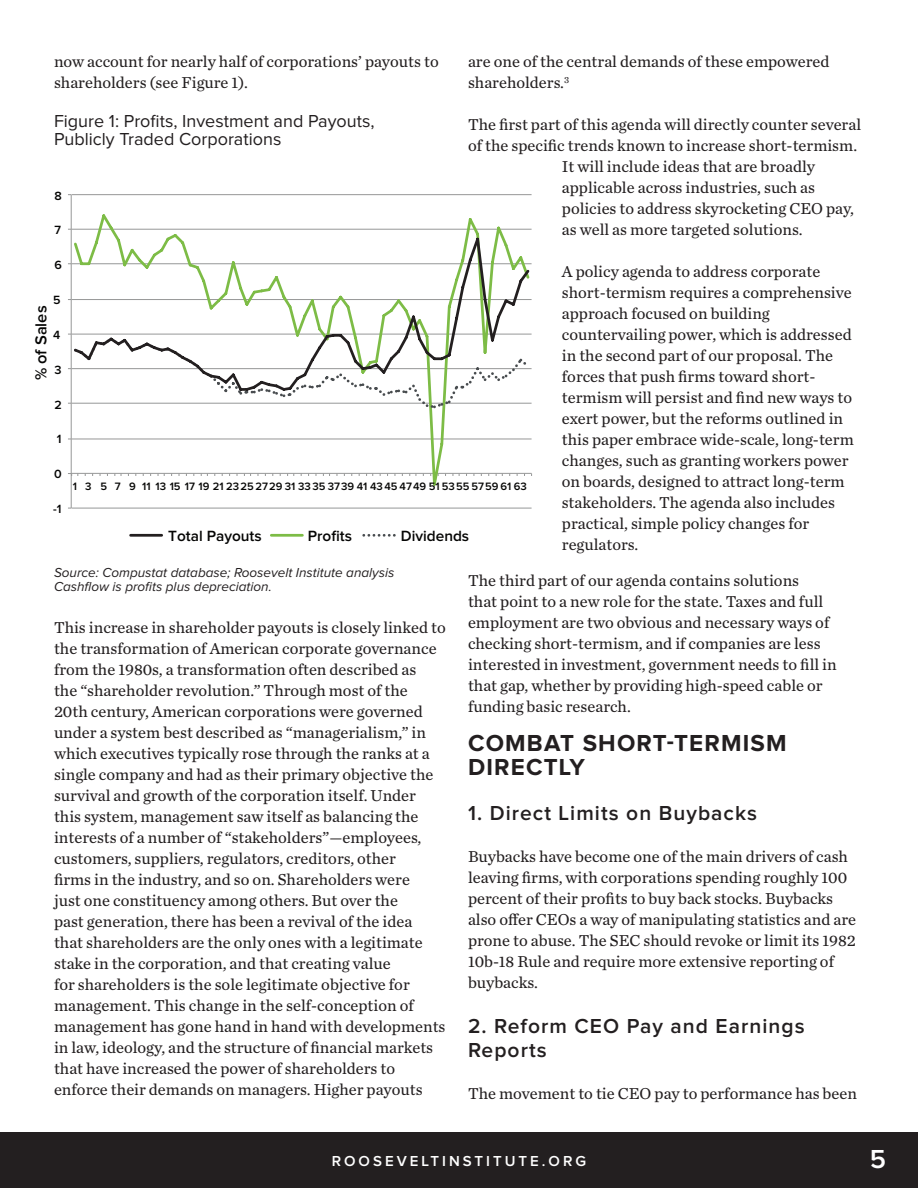
<style>
.page{position:relative;width:918px;height:1188px;background:#fff}
.page>*{position:absolute;margin:0;border:0;box-sizing:border-box;transform-origin:0 0}
.t1{font:600 27px "Proxima Nova";color:#fff}
.t2{font:700 24px/24px "Proxima Nova";letter-spacing:.05em;color:#231f20}
.t3{font:600 21px/24px "Proxima Nova";letter-spacing:.05em;color:#231f20}
.t4{font:18px/18px "Proxima Nova";color:#231f20}
.t5{font:16.5px/21px "Chronicle Text G2";color:#231f20}
.t6{font:600 16.5px "Proxima Nova";color:#050504}
.t7{font:600 15.3px "Proxima Nova";color:#050504}
.t8{font:600 15px "Proxima Nova";letter-spacing:.2em;color:#fff}
.t9{font:italic 13.5px/13.5px "Proxima Nova";color:#231f20}
.t10{font:600 12.3px "Proxima Nova";color:#050504}
.t11{font:600 11.1px "Proxima Nova";color:#050504}
</style>
<div class="page">
<div style="left:0;top:1132px;width:918px;height:56px;background:#231f20"></div>
<hr style="left:72px;top:508px;width:460px;height:1px;background:#969797">
<hr style="left:72px;top:439px;width:460px;height:1px;background:#969797">
<hr style="left:72px;top:229px;width:460px;height:1px;background:#969797">
<hr style="left:72px;top:194px;width:460px;height:1px;background:#969797">
<hr style="left:71px;top:195px;width:1px;height:313px;background:#969797">
<hr style="left:71px;top:473px;width:461px;height:1px;background:#969797">
<svg style="left:72px;top:214px;width:459px;height:272px"></svg>
<svg style="left:68px;top:334px;width:464px;height:76px"></svg>
<hr style="left:131px;top:534px;width:31px;height:3px;background:#231f20">
<hr style="left:271px;top:534px;width:31px;height:3px;background:#7dbc46">
<svg style="left:364px;top:534px;width:31px;height:3px"></svg>
<svg style="left:72px;top:236px;width:460px;height:157px"></svg>
<p class="t5" style="left:54px;top:50px;width:386px">now account for nearly half of corporations’ payouts to shareholders (see Figure 1).</p>
<p class="t4" style="left:54px;top:113px;width:322px">Figure 1: Profits, Investment and Payouts,<br>Publicly Traded Corporations</p>
<p class="t5" style="left:468px;top:50px;width:363px">are one of the central demands of these empowered shareholders.<sup>3</sup></p>
<p class="t5" style="left:468px;top:113px;width:395px">The first part of this agenda will directly counter several</p>
<p class="t5" style="left:468px;top:134px;width:391px">of the specific trends known to increase short-termism.</p>
<p class="t5" style="left:562px;top:155px;width:255px">It will include ideas that are broadly</p>
<p class="t5" style="left:562px;top:176px;width:255px">applicable across industries, such as</p>
<p class="t5" style="left:562px;top:197px;width:294px">policies to address skyrocketing CEO pay,</p>
<p class="t5" style="left:562px;top:218px;width:242px">as well as more targeted solutions.</p>
<p class="t5" style="left:562px;top:260px;width:293px">A policy agenda to address corporate short-termism requires a comprehensive approach focused on building countervailing power, which is addressed in the second part of our proposal. The forces that push firms toward short&shy;termism will persist and find new ways to exert power, but the reforms outlined in this paper embrace wide-scale, long-term changes, such as granting workers power on boards, designed to attract long-term stakeholders. The agenda also includes practical, simple policy changes for regulators.</p>
<p class="t5" style="left:468px;top:569px;width:370px">The third part of our agenda contains solutions<br>that point to a new role for the state. Taxes and full employment are two obvious and necessary ways of checking short-termism, and if companies are less interested in investment, government needs to fill in that gap, whether by providing high-speed cable or funding basic research.</p>
<h2 class="t2" style="left:468px;top:732px;width:320px">COMBAT SHORT-TERMISM<br>DIRECTLY</h2>
<p class="t3" style="left:468px;top:802px;width:291px">1. Direct Limits on Buybacks</p>
<p class="t5" style="left:468px;top:845px;width:390px">Buybacks have become one of the main drivers of cash leaving firms, with corporations spending roughly 100 percent of their profits to buy back stocks. Buybacks also offer CEOs a way of manipulating statistics and are prone to abuse. The SEC should revoke or limit its 1982<br>10b-18 Rule and require more extensive reporting of buybacks.</p>
<p class="t3" style="left:468px;top:1015px;width:338px">2. Reform CEO Pay and Earnings<br>Reports</p>
<p class="t5" style="left:468px;top:1082px;width:391px">The movement to tie CEO pay to performance has been</p>
<p class="t10" style="left:54px;top:190px;width:9px">8</p>
<p class="t10" style="left:54px;top:225px;width:8px">7</p>
<p class="t10" style="left:54px;top:260px;width:9px">6</p>
<p class="t10" style="left:53px;top:294px;width:9px">5</p>
<p class="t6" style="left:33px;top:380px;width:76px;rotate:-90deg">% of Sales</p>
<p class="t10" style="left:53px;top:329px;width:9px">4</p>
<p class="t10" style="left:54px;top:364px;width:9px">3</p>
<p class="t10" style="left:54px;top:399px;width:9px">2</p>
<p class="t10" style="left:57px;top:434px;width:6px">1</p>
<p class="t10" style="left:54px;top:469px;width:9px">0</p>
<p class="t11" style="left:73px;top:482px;width:456px">1 3 5 7 9 11 13 15 17 19 21 23 25 27 29 31 33 35 37 39 41 43 45 47 49 51 53 55 57 59 61 63</p>
<p class="t10" style="left:53px;top:503px;width:10px">-1</p>
<p class="t7" style="left:168px;top:529px;width:95px">Total Payouts</p>
<p class="t7" style="left:308px;top:529px;width:46px">Profits</p>
<p class="t7" style="left:401px;top:529px;width:70px">Dividends</p>
<p class="t9" style="left:54px;top:567px;width:342px">Source: Compustat database; Roosevelt Institute analysis<br>Cashflow is profits plus depreciation.</p>
<p class="t5" style="left:54px;top:616px;width:393px">This increase in shareholder payouts is closely linked to the transformation of American corporate governance from the 1980s, a transformation often described as<br>the “shareholder revolution.” Through most of the<br>20th century, American corporations were governed under a system best described as “managerialism,” in which executives typically rose through the ranks at a single company and had as their primary objective the survival and growth of the corporation itself. Under this system, management saw itself as balancing the interests of a number of “stakeholders”—employees, customers, suppliers, regulators, creditors, other<br>firms in the industry, and so on. Shareholders were<br>just one constituency among others. But over the<br>past generation, there has been a revival of the idea<br>that shareholders are the only ones with a legitimate stake in the corporation, and that creating value<br>for shareholders is the sole legitimate objective for management. This change in the self-conception of management has gone hand in hand with developments in law, ideology, and the structure of financial markets that have increased the power of shareholders to enforce their demands on managers. Higher payouts</p>
<p class="t8" style="left:332px;top:1154px;width:256px">ROOSEVELTINSTITUTE.ORG</p>
<h1 class="t1" style="left:870px;top:1146px;width:18px">5</h1>
</div>
